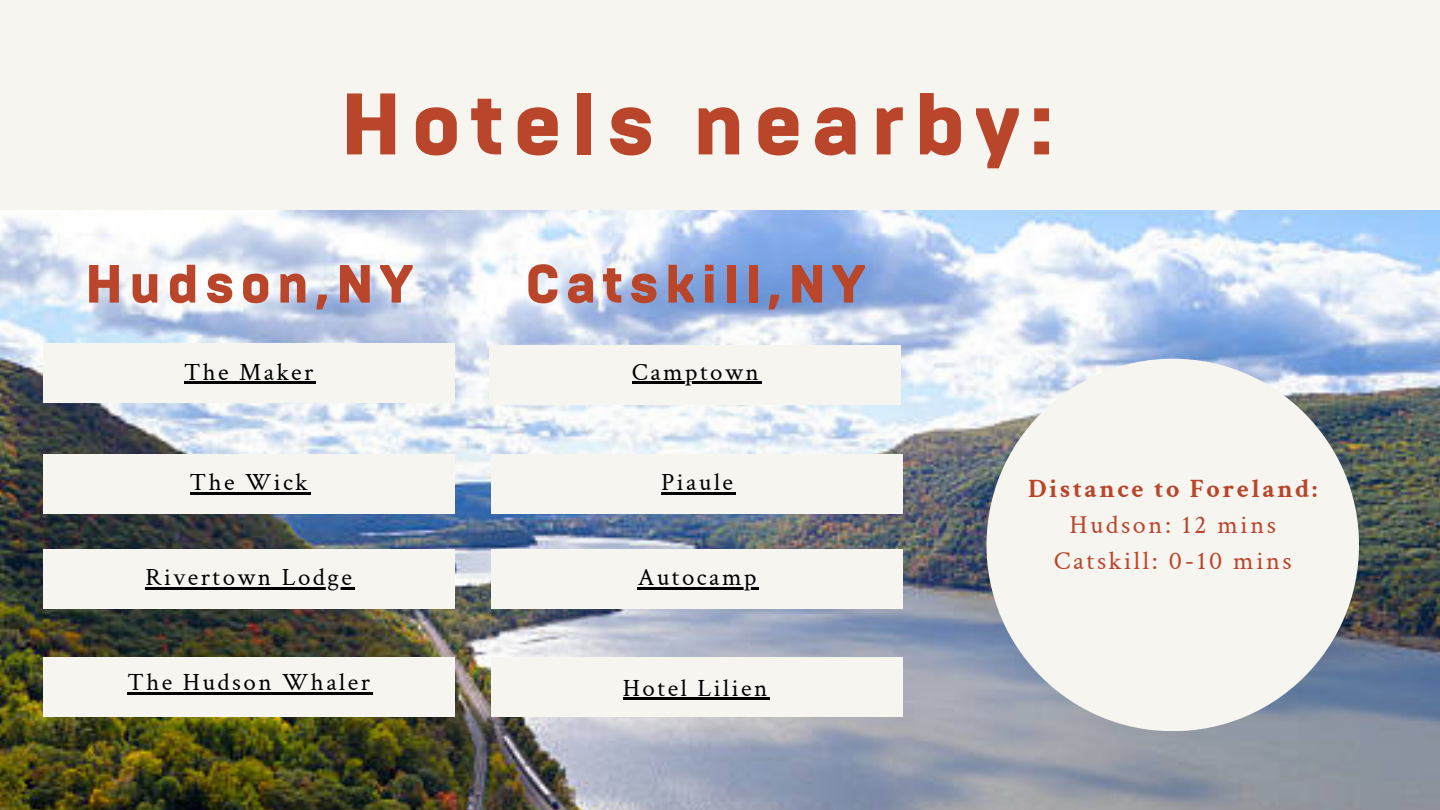
<style>
.page{position:relative;width:1440px;height:810px;background:#f7f5f0}
.page>*{position:absolute;margin:0;border:0;box-sizing:border-box;transform-origin:0 0}
.t1{font:900 87.1px "Brutal Type";letter-spacing:.1em;color:#b9452b}
.t2{font:900 53.7px "Brutal Type";letter-spacing:.1em;color:#b9452b}
.t3{font:26.2px/36px "Crimson Text";letter-spacing:.1em;color:#b9452b;text-align:center}
.t4{font:25px "Crimson Text";letter-spacing:.1em;color:#000}
.s1{font-weight:700}
</style>
<div class="page">
<img style="left:0;top:211px;width:1440px;height:599px">
<div style="left:491px;top:454px;width:412px;height:59px;background:#f7f5f0"></div>
<hr style="left:661px;top:492px;width:75px;height:2px;background:#000">
<div style="left:43px;top:454px;width:412px;height:59px;background:#f7f5f0"></div>
<div style="left:43px;top:344px;width:412px;height:59px;background:#f7f5f0"></div>
<hr style="left:184px;top:382px;width:132px;height:2px;background:#000">
<hr style="left:190px;top:492px;width:120px;height:2px;background:#000">
<div style="left:43px;top:549px;width:412px;height:60px;background:#f7f5f0"></div>
<hr style="left:145px;top:587px;width:210px;height:2px;background:#000">
<div style="left:489px;top:345px;width:412px;height:60px;background:#f7f5f0"></div>
<hr style="left:632px;top:382px;width:129px;height:2px;background:#000">
<div style="left:491px;top:549px;width:412px;height:60px;background:#f7f5f0"></div>
<hr style="left:638px;top:587px;width:121px;height:2px;background:#000">
<div style="left:987px;top:359px;width:372px;height:372px;background:#f7f5f0;border-radius:50%"></div>
<div style="left:491px;top:657px;width:412px;height:60px;background:#f7f5f0"></div>
<div style="left:43px;top:657px;width:412px;height:60px;background:#f7f5f0"></div>
<hr style="left:128px;top:692px;width:245px;height:2px;background:#000">
<hr style="left:623px;top:698px;width:147px;height:2px;background:#000">
<p class="t1" style="left:340px;top:84px;width:717px">Hotels nearby:</p>
<h3 class="t2" style="left:85px;top:259px;width:330px">Hudson,NY</h3>
<h2 class="t2" style="left:525px;top:259px;width:342px">Catskill,NY</h2>
<h2 class="t4" style="left:184px;top:356px;width:131px">The Maker</h2>
<h3 class="t4" style="left:632px;top:356px;width:128px">Camptown</h3>
<h3 class="t4" style="left:190px;top:466px;width:119px">The Wick</h3>
<h1 class="t4" style="left:661px;top:466px;width:74px">Piaule</h1>
<h3 class="t4" style="left:145px;top:561px;width:208px">Rivertown Lodge</h3>
<h3 class="t4" style="left:638px;top:561px;width:120px">Autocamp</h3>
<h3 class="t4" style="left:128px;top:666px;width:244px">The Hudson Whaler</h3>
<h3 class="t4" style="left:623px;top:672px;width:146px">Hotel Lilien</h3>
<p class="t3" style="left:1028px;top:472px;width:291px"><span class="s1">Distance to Foreland:<br></span>Hudson: 12 mins<br>Catskill: 0-10 mins</p>
</div>
